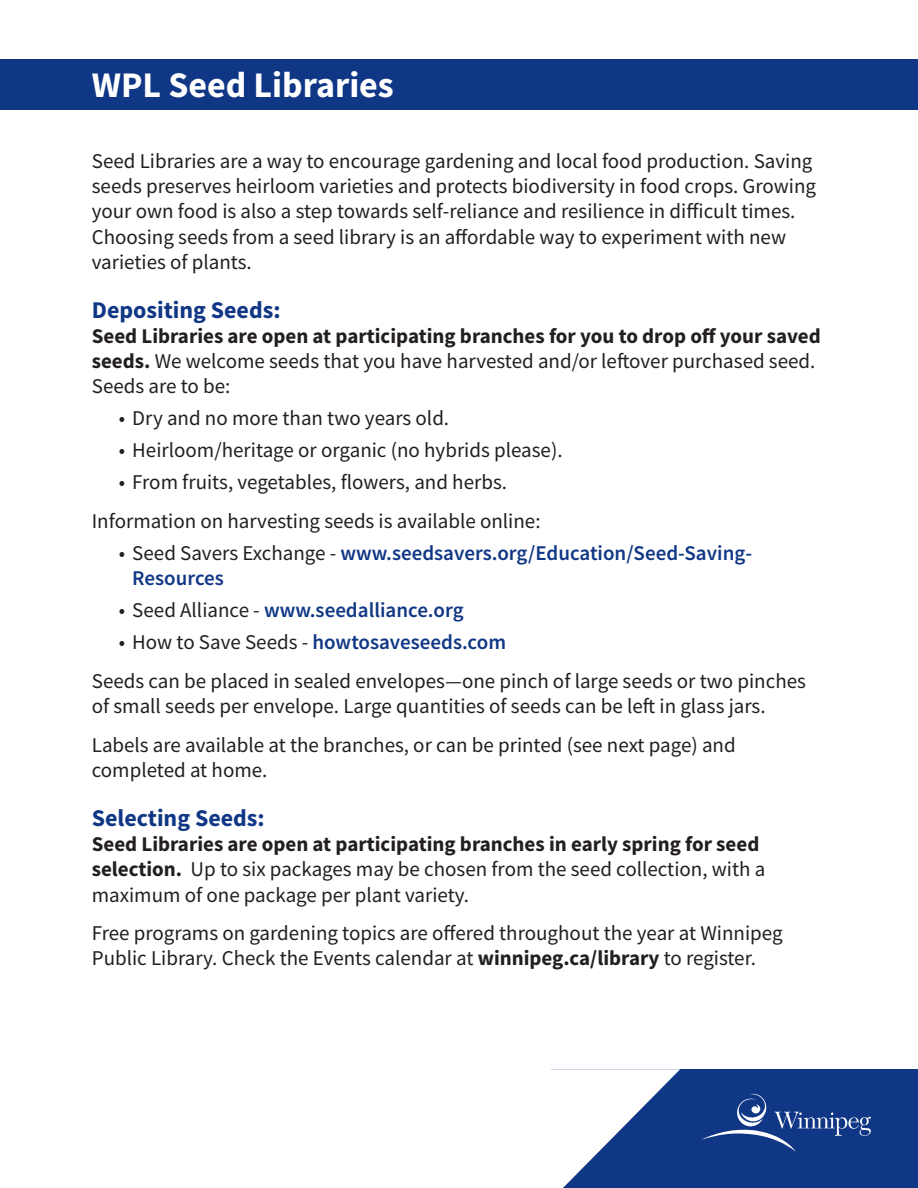
<style>
.page{position:relative;width:918px;height:1188px;background:#fff}
.page>*{position:absolute;margin:0;border:0;box-sizing:border-box;transform-origin:0 0}
.t1{font:700 36px "Source Sans Pro";color:#fff}
.heading{font:700 24px "Source Sans Pro";color:#103785}
.t2{font:21px/25.2px "Source Sans Pro";color:#231f20}
.t3{font:600 21px/25.2px "Source Sans Pro";color:#103785}
.s1{font-weight:700}
.s2{font-weight:400;color:#231f20}
</style>
<div class="page">
<div style="left:551px;top:1069px;width:367px;height:119px;background:#103785"></div>
<svg style="left:701px;top:1094px;width:170px;height:58px"></svg>
<svg style="left:551px;top:1069px;width:129px;height:119px"></svg>
<div style="left:0;top:59px;width:918px;height:51px;background:#103785"></div>
<p class="t1" style="left:92px;top:61px;width:304px">WPL Seed Libraries</p>
<p class="t2" style="left:92px;top:148px;width:726px">Seed Libraries are a way to encourage gardening and local food production. Saving seeds preserves heirloom varieties and protects biodiversity in food crops. Growing your own food is also a step towards self-reliance and resilience in difficult times.<br>Choosing seeds from a seed library is an affordable way to experiment with new varieties of plants.</p>
<p class="heading" style="left:92px;top:294px;width:190px">Depositing Seeds:</p>
<p class="t2" style="left:92px;top:323px;width:731px"><span class="s1">Seed Libraries are open at participating branches for you to drop off your saved seeds.</span> We welcome seeds that you have harvested and/or leftover purchased seed.<br>Seeds are to be:</p>
<p class="t2" style="left:119px;top:406px;width:332px">• Dry and no more than two years old.</p>
<p class="t2" style="left:119px;top:438px;width:445px">• Heirloom/heritage or organic (no hybrids please).</p>
<p class="t2" style="left:119px;top:470px;width:390px">• From fruits, vegetables, flowers, and herbs.</p>
<p class="t2" style="left:92px;top:508px;width:450px">Information on harvesting seeds is available online:</p>
<p class="t3" style="left:132px;top:540px;width:621px;text-indent:-14px"><span class="s2">• Seed Savers Exchange -</span> www.seedsavers.org/Education/Seed-Saving-<br>Resources</p>
<p class="t3" style="left:119px;top:597px;width:346px"><span class="s2">• Seed Alliance -</span> www.seedalliance.org</p>
<p class="t3" style="left:119px;top:629px;width:389px"><span class="s2">• How to Save Seeds -</span> howtosaveseeds.com</p>
<p class="t2" style="left:92px;top:668px;width:716px">Seeds can be placed in sealed envelopes—one pinch of large seeds or two pinches of small seeds per envelope. Large quantities of seeds can be left in glass jars.</p>
<p class="t2" style="left:92px;top:732px;width:645px">Labels are available at the branches, or can be printed (see next page) and completed at home.</p>
<p class="heading" style="left:92px;top:802px;width:174px">Selecting Seeds:</p>
<p class="t2" style="left:92px;top:831px;width:675px"><span class="s1">Seed Libraries are open at participating branches in early spring for seed selection.</span> Up to six packages may be chosen from the seed collection, with a maximum of one package per plant variety.</p>
<p class="t2" style="left:92px;top:921px;width:692px">Free programs on gardening topics are offered throughout the year at Winnipeg<br>Public Library. Check the Events calendar at <span class="s1">winnipeg.ca/library</span> to register.</p>
</div>
